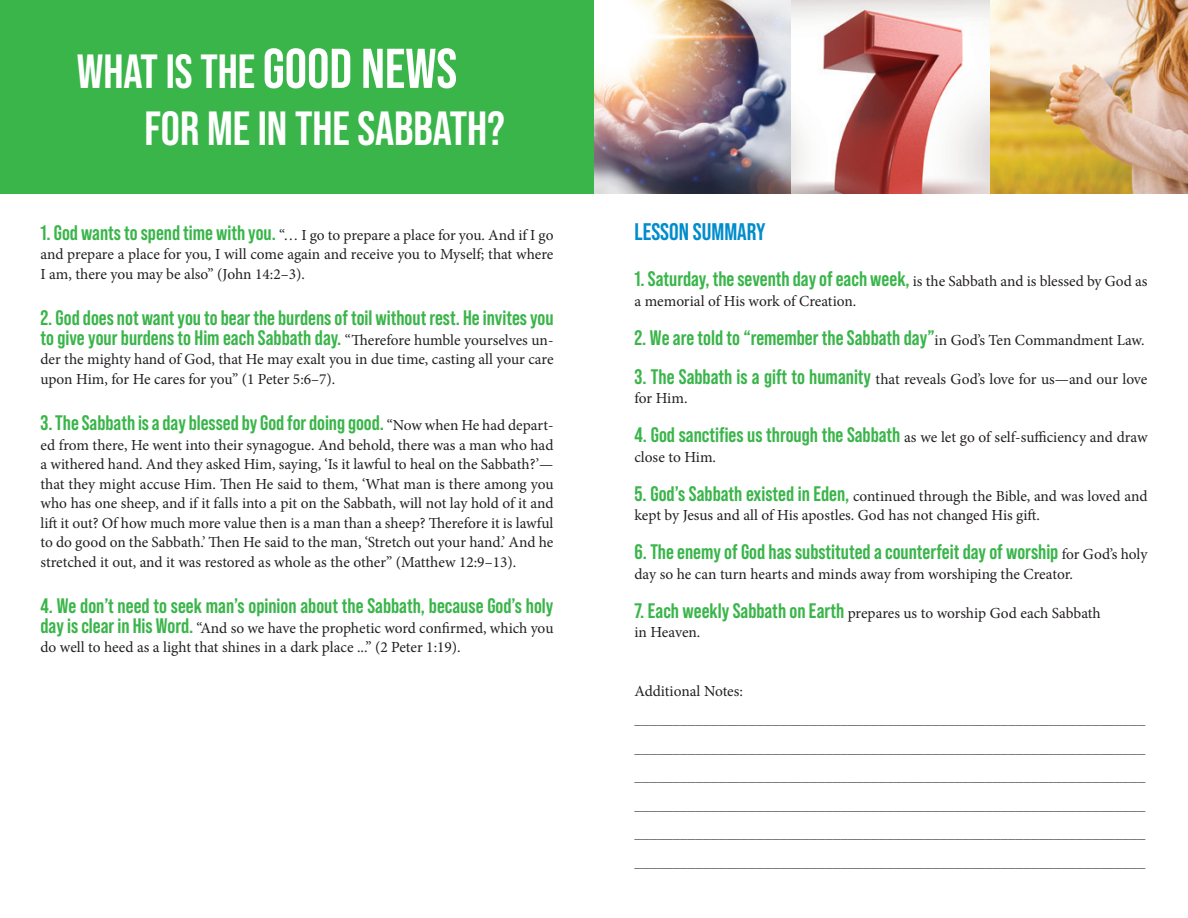
<style>
.page{position:relative;width:1188px;height:918px;background:#fff}
.page>*{position:absolute;margin:0;border:0;box-sizing:border-box;transform-origin:0 0}
.t1{font:700 48px "Bebas Neue Pro";color:#fff}
.GoodNews_Text{font:700 24px "Bebas Neue Pro";color:#008dcb}
.Summary_Points{font:700 21px "Bebas Neue Pro";color:#3ab54a}
.GoodNews_Text-2{font:700 21px/19.5px "Bebas Neue Pro";color:#3ab54a}
.GoodNews_Text-3{font:15.3px/19.5px "Minion Pro";letter-spacing:-.005em;color:#231f20;text-align:justify}
.t2{font:15.3px "Minion Pro";color:#57585a}
.Summary_Points-2{font:15.3px/19.5px "Minion Pro";letter-spacing:-.005em;color:#231f20}
.Verses{font:15.3px "Minion Pro";letter-spacing:-.005em;color:#231f20}
.s1{font-size:55.95px}
.s2{font-family:"Bebas Neue Pro";font-weight:700;font-size:21px;color:#3ab54a}
.s3{font-family:"Minion Pro";font-weight:400;font-size:15.3px;color:#231f20}
</style>
<div class="page">
<div style="left:0;top:0;width:594px;height:193px;background:#3ab54a"></div>
<img style="left:594px;top:0;width:594px;height:194px">
<p class="t1" style="left:77px;top:44px;width:382px">WHAT IS THE <span class="s1">GOOD NEWS</span></p>
<p class="t1" style="left:144px;top:101px;width:362px">FOR ME IN THE SABBATH?</p>
<p class="GoodNews_Text-3" style="left:40px;top:225px;width:515px"><span class="s2">1. God wants to spend time with you.</span> “… I go to prepare a place for you. And if I go and prepare a place for you, I will come again and receive you to Myself; that where I am, there you may be also” (John 14:2–3).</p>
<p class="GoodNews_Text-2" style="left:40px;top:308px;width:515px">2. God does not want you to bear the burdens of toil without rest. He invites you to give your burdens to Him each Sabbath day. <span class="s3">“Therefore humble yourselves un-</span></p>
<p class="GoodNews_Text-3" style="left:40px;top:350px;width:515px">der the mighty hand of God, that He may exalt you in due time, casting all your care upon Him, for He cares for you” (1 Peter 5:6–7).</p>
<p class="GoodNews_Text-2" style="left:40px;top:413px;width:514px">3. The Sabbath is a day blessed by God for doing good. <span class="s3">“Now when He had depart-</span></p>
<p class="GoodNews_Text-3" style="left:40px;top:435px;width:515px">ed from there, He went into their synagogue. And behold, there was a man who had a withered hand. And they asked Him, saying, ‘Is it lawful to heal on the Sabbath?’— that they might accuse Him. Then He said to them, ‘What man is there among you who has one sheep, and if it falls into a pit on the Sabbath, will not lay hold of it and lift it out? Of how much more value then is a man than a sheep? Therefore it is lawful to do good on the Sabbath.’ Then He said to the man, ‘Stretch out your hand.’ And he stretched it out, and it was restored as whole as the other” (Matthew 12:9–13).</p>
<p class="GoodNews_Text-2" style="left:40px;top:596px;width:514px">4. We don’t need to seek man’s opinion about the Sabbath, because God’s holy</p>
<p class="GoodNews_Text-3" style="left:40px;top:618px;width:515px"><span class="s2">day is clear in His Word.</span> “And so we have the prophetic word confirmed, which you do well to heed as a light that shines in a dark place ...” (2 Peter 1:19).</p>
<p class="GoodNews_Text" style="left:634px;top:218px;width:133px">LESSON SUMMARY</p>
<p class="Summary_Points" style="left:634px;top:267px;width:515px">1.Saturday, the seventh day of each week, <span class="s3">is the Sabbath and is blessed by God as</span></p>
<p class="Summary_Points-2" style="left:635px;top:291px;width:223px">a memorial of His work of Creation.</p>
<p class="Summary_Points" style="left:634px;top:325px;width:512px">2. We are told to “remember the Sabbath day”<span class="s3">in God’s Ten Commandment Law.</span></p>
<p class="Summary_Points-2" style="left:634px;top:369px;width:515px"><span class="s2">3. The Sabbath is a gift to humanity</span> that reveals God’s love for us—and our love for Him.</p>
<p class="Summary_Points" style="left:634px;top:423px;width:515px">4. God sanctifies us through the Sabbath <span class="s3">as we let go of self-sufficiency and draw</span></p>
<p class="Summary_Points-2" style="left:635px;top:447px;width:83px">close to Him.</p>
<p class="Summary_Points-2" style="left:634px;top:486px;width:515px"><span class="s2">5. God’s Sabbath existed in Eden,</span> continued through the Bible, and was loved and kept by Jesus and all of His apostles. God has not changed His gift.</p>
<p class="Summary_Points" style="left:634px;top:540px;width:515px">6. The enemy of God has substituted a counterfeit day of worship <span class="s3">for God’s holy</span></p>
<p class="Summary_Points-2" style="left:634px;top:564px;width:440px">day so he can turn hearts and minds away from worshiping the Creator.</p>
<p class="Summary_Points-2" style="left:634px;top:603px;width:468px"><span class="s2">7. Each weekly Sabbath on Earth</span> prepares us to worship God each Sabbath</p>
<p class="Summary_Points-2" style="left:634px;top:623px;width:67px">in Heaven.</p>
<p class="Verses" style="left:634px;top:681px;width:110px">Additional Notes:</p>
<p class="t2" style="left:634px;top:709px;width:513px">___________________________________________________________________</p>
<p class="t2" style="left:634px;top:737px;width:513px">___________________________________________________________________</p>
<p class="t2" style="left:634px;top:766px;width:513px">___________________________________________________________________</p>
<p class="t2" style="left:634px;top:794px;width:513px">___________________________________________________________________</p>
<p class="t2" style="left:634px;top:823px;width:513px">___________________________________________________________________</p>
<p class="t2" style="left:634px;top:851px;width:513px">___________________________________________________________________</p>
</div>
